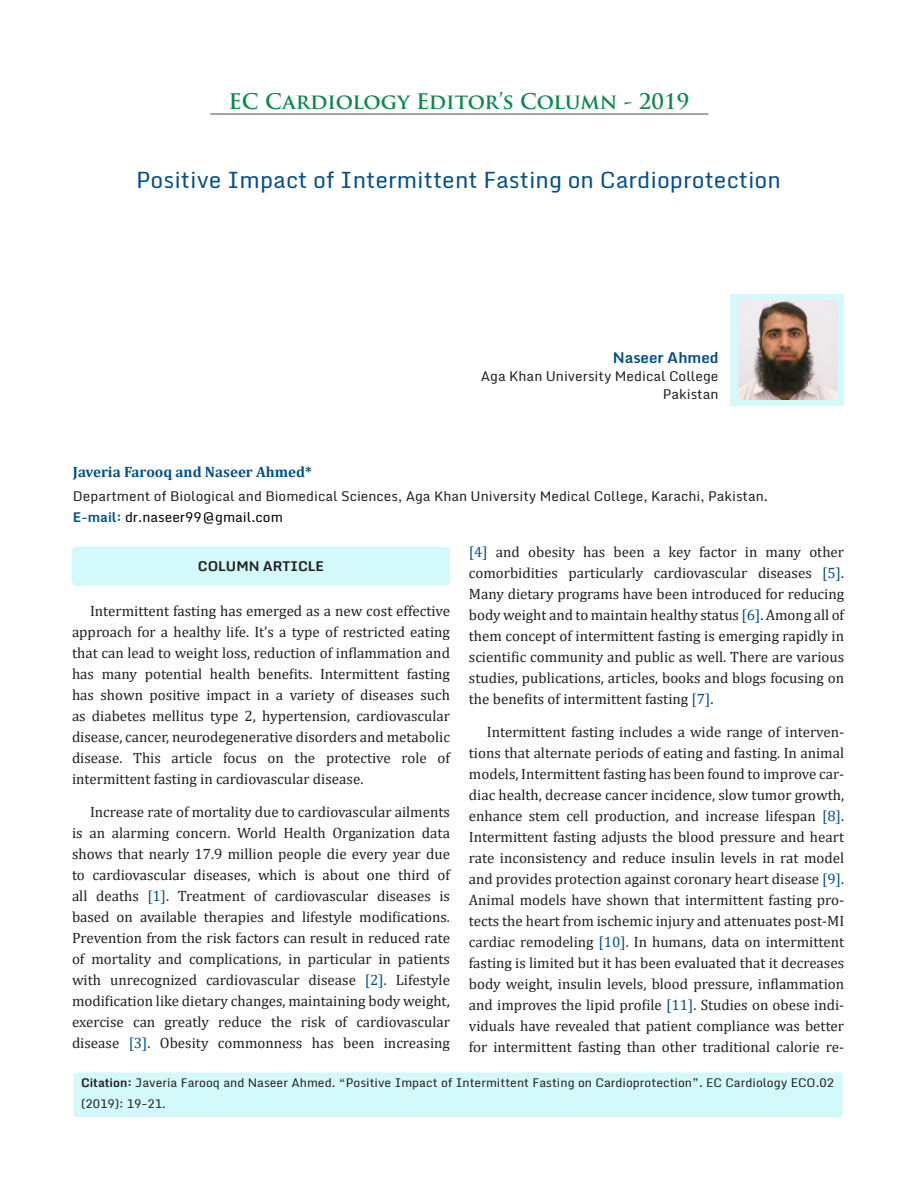
<style>
.page{position:relative;width:918px;height:1188px;background:#fff}
.page>*{position:absolute;margin:0;border:0;box-sizing:border-box;transform-origin:0 0}
.t1{font:22.5px "Monda";color:#035089}
.t2{font:700 21px "Trajan Pro";color:#0a8a4d}
.t3{font:15px/21px "Cambria";color:#231f20;text-align:justify}
.t4{font:700 15px "Cambria";color:#035089}
.t5{font:700 15px "Monda";color:#035089}
.t6{font:13.5px "Monda";color:#231f20}
.t7{font:13.5px "Monda";color:#000}
.t8{font:700 13.5px "Monda";color:#231f20}
.t9{font:12px/21px "Monda";color:#231f20}
.s1{font-weight:700;color:#035089}
.s2{color:#035089}
.s3{font-weight:700}
</style>
<div class="page">
<div style="left:73px;top:1072px;width:770px;height:46px;background:#d3f9fa;border-radius:4px"></div>
<div style="left:72px;top:1071px;width:772px;height:48px;border:2px solid #fff;border-radius:4px"></div>
<hr style="left:210px;top:113px;width:498px;height:2px;background:#645d5b">
<div style="left:72px;top:547px;width:378px;height:39px;background:#d3f9fa;border-radius:4px"></div>
<div style="left:730px;top:294px;width:114px;height:112px;background:#d3f9fa"></div>
<img style="left:738px;top:301px;width:99px;height:99px">
<p class="t2" style="left:229px;top:88px;width:462px">EC Cardiology Editor’s Column - 2019</p>
<p class="t1" style="left:136px;top:165px;width:647px">Positive Impact of Intermittent Fasting on Cardioprotection</p>
<p class="t5" style="left:613px;top:345px;width:107px">Naseer Ahmed</p>
<p class="t6" style="left:481px;top:367px;width:239px">Aga Khan University Medical College</p>
<p class="t6" style="left:663px;top:385px;width:57px">Pakistan</p>
<p class="t4" style="left:73px;top:461px;width:241px">Javeria Farooq and Naseer Ahmed*</p>
<p class="t6" style="left:73px;top:487px;width:697px">Department of Biological and Biomedical Sciences, Aga Khan University Medical College, Karachi, Pakistan.</p>
<p class="t7" style="left:73px;top:508px;width:212px"><span class="s1">E-mail:</span> dr.naseer99@gmail.com</p>
<p class="t8" style="left:198px;top:554px;width:128px">COLUMN ARTICLE</p>
<p class="t3" style="left:72px;top:600px;width:380px;text-indent:18px">Intermittent fasting has emerged as a new cost effective approach for a healthy life. It’s a type of restricted eating that can lead to weight loss, reduction of inflammation and has many potential health benefits. Intermittent fasting has shown positive impact in a variety of diseases such as diabetes mellitus type 2, hypertension, cardiovascular disease, cancer, neurodegenerative disorders and metabolic disease. This article focus on the protective role of intermittent fasting in cardiovascular disease.</p>
<p class="t3" style="left:72px;top:801px;width:380px;text-indent:18px">Increase rate of mortality due to cardiovascular ailments is an alarming concern. World Health Organization data shows that nearly 17.9 million people die every year due to cardiovascular diseases, which is about one third of all deaths <span class="s2">[1]</span>. Treatment of cardiovascular diseases is based on available therapies and lifestyle modifications.<br>Prevention from the risk factors can result in reduced rate of mortality and complications, in particular in patients with unrecognized cardiovascular disease <span class="s2">[2]</span>. Lifestyle modification like dietary changes, maintaining body weight, exercise can greatly reduce the risk of cardiovascular disease <span class="s2">[3]</span>. Obesity commonness has been increasing</p>
<p class="t3" style="left:469px;top:541px;width:377px"><span class="s2">[4]</span> and obesity has been a key factor in many other comorbidities particularly cardiovascular diseases <span class="s2">[5]</span>.<br>Many dietary programs have been introduced for reducing body weight and to maintain healthy status <span class="s2">[6]</span>. Among all of them concept of intermittent fasting is emerging rapidly in scientific community and public as well. There are various studies, publications, articles, books and blogs focusing on the benefits of intermittent fasting <span class="s2">[7]</span>.</p>
<p class="t3" style="left:469px;top:721px;width:377px;text-indent:18px">Intermittent fasting includes a wide range of interven&shy;tions that alternate periods of eating and fasting. In animal models, Intermittent fasting has been found to improve car&shy;diac health, decrease cancer incidence, slow tumor growth, enhance stem cell production, and increase lifespan <span class="s2">[8]</span>.<br>Intermittent fasting adjusts the blood pressure and heart rate inconsistency and reduce insulin levels in rat model and provides protection against coronary heart disease <span class="s2">[9]</span>.<br>Animal models have shown that intermittent fasting pro&shy;tects the heart from ischemic injury and attenuates post-MI cardiac remodeling <span class="s2">[10]</span>. In humans, data on intermittent fasting is limited but it has been evaluated that it decreases body weight, insulin levels, blood pressure, inflammation and improves the lipid profile <span class="s2">[11]</span>. Studies on obese indi&shy;viduals have revealed that patient compliance was better for intermittent fasting than other traditional calorie re-</p>
<p class="t9" style="left:81px;top:1073px;width:755px"><span class="s3">Citation:</span> Javeria Farooq and Naseer Ahmed. “Positive Impact of Intermittent Fasting on Cardioprotection”. EC Cardiology ECO.02 (2019): 19-21.</p>
</div>
